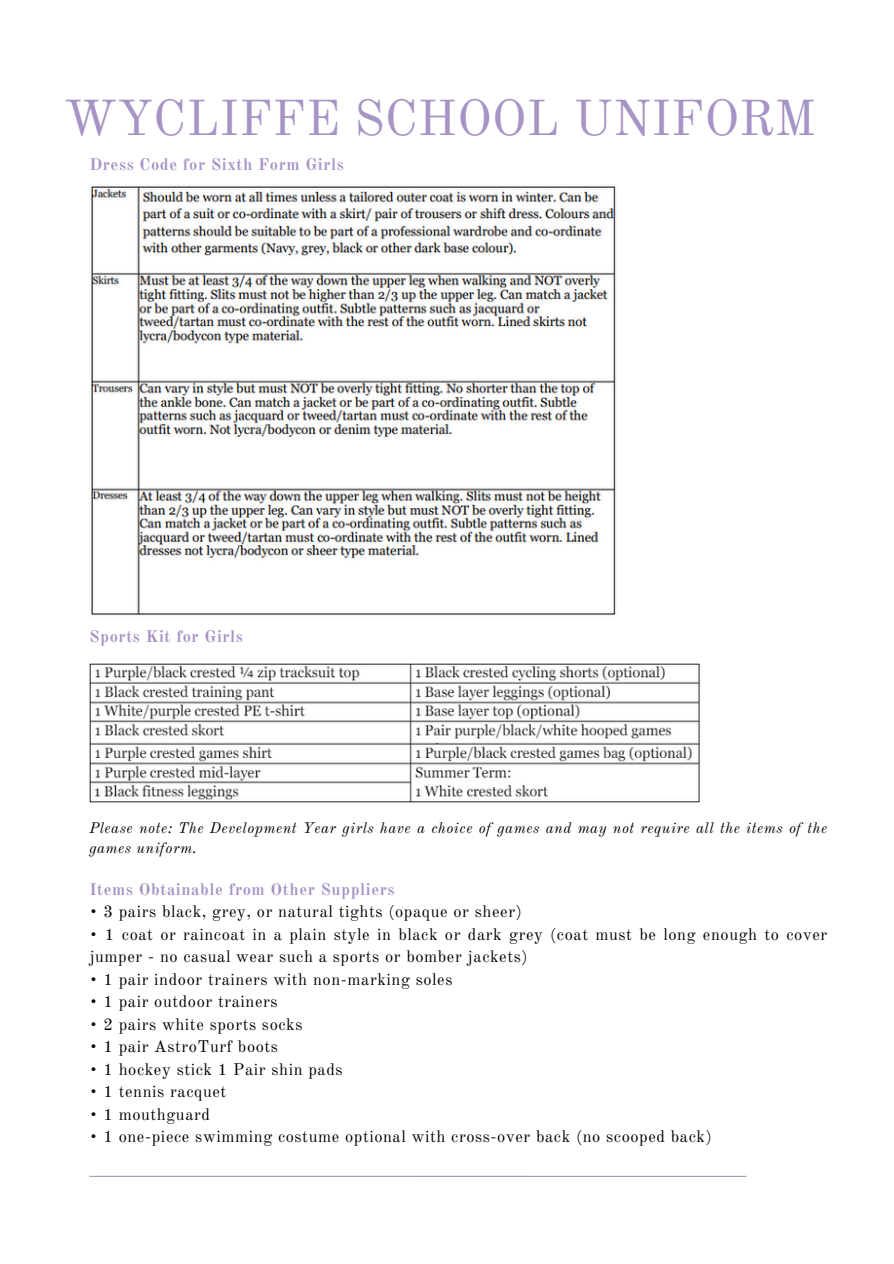
<style>
.page{position:relative;width:894px;height:1264px;background:#fff}
.page>*{position:absolute;margin:0;border:0;box-sizing:border-box;transform-origin:0 0}
.t1{font:49.5px "Old Standard";color:#a794c6}
.t2{font:16.5px/22.5px "Old Standard";letter-spacing:.035em;color:#000}
.t3{font:700 16.5px "Old Standard";letter-spacing:.035em;color:#a794c6}
.t4{font:italic 15px/20.2px "Old Standard";letter-spacing:.035em;color:#000}
</style>
<div class="page">
<hr style="left:89px;top:1175px;width:657px;height:1px;background:#a794c6">
<img style="left:89px;top:663px;width:611px;height:139px">
<img style="left:91px;top:186px;width:525px;height:430px">
<h2 class="t1" style="left:64px;top:88px;width:753px">WYCLIFFE SCHOOL UNIFORM</h2>
<p class="t3" style="left:89px;top:154px;width:256px">Dress Code for Sixth Form Girls</p>
<p class="t3" style="left:89px;top:626px;width:155px">Sports Kit for Girls</p>
<p class="t4" style="left:89px;top:817px;width:739px">Please note: The Development Year girls have a choice of games and may not require all the items of the games uniform.</p>
<p class="t3" style="left:89px;top:878px;width:306px">Items Obtainable from Other Suppliers</p>
<p class="t2" style="left:89px;top:900px;width:434px">• 3 pairs black, grey, or natural tights (opaque or sheer)</p>
<p class="t2" style="left:89px;top:922px;width:739px">• 1 coat or raincoat in a plain style in black or dark grey (coat must be long enough to cover jumper - no casual wear such a sports or bomber jackets)</p>
<p class="t2" style="left:89px;top:967px;width:364px">• 1 pair indoor trainers with non-marking soles</p>
<p class="t2" style="left:89px;top:990px;width:190px">• 1 pair outdoor trainers</p>
<p class="t2" style="left:89px;top:1012px;width:215px">• 2 pairs white sports socks</p>
<p class="t2" style="left:89px;top:1035px;width:190px">• 1 pair AstroTurf boots</p>
<p class="t2" style="left:89px;top:1057px;width:255px">• 1 hockey stick 1 Pair shin pads</p>
<p class="t2" style="left:89px;top:1080px;width:138px">• 1 tennis racquet</p>
<p class="t2" style="left:89px;top:1102px;width:122px">• 1 mouthguard</p>
<p class="t2" style="left:89px;top:1125px;width:623px">• 1 one-piece swimming costume optional with cross-over back (no scooped back)</p>
</div>
